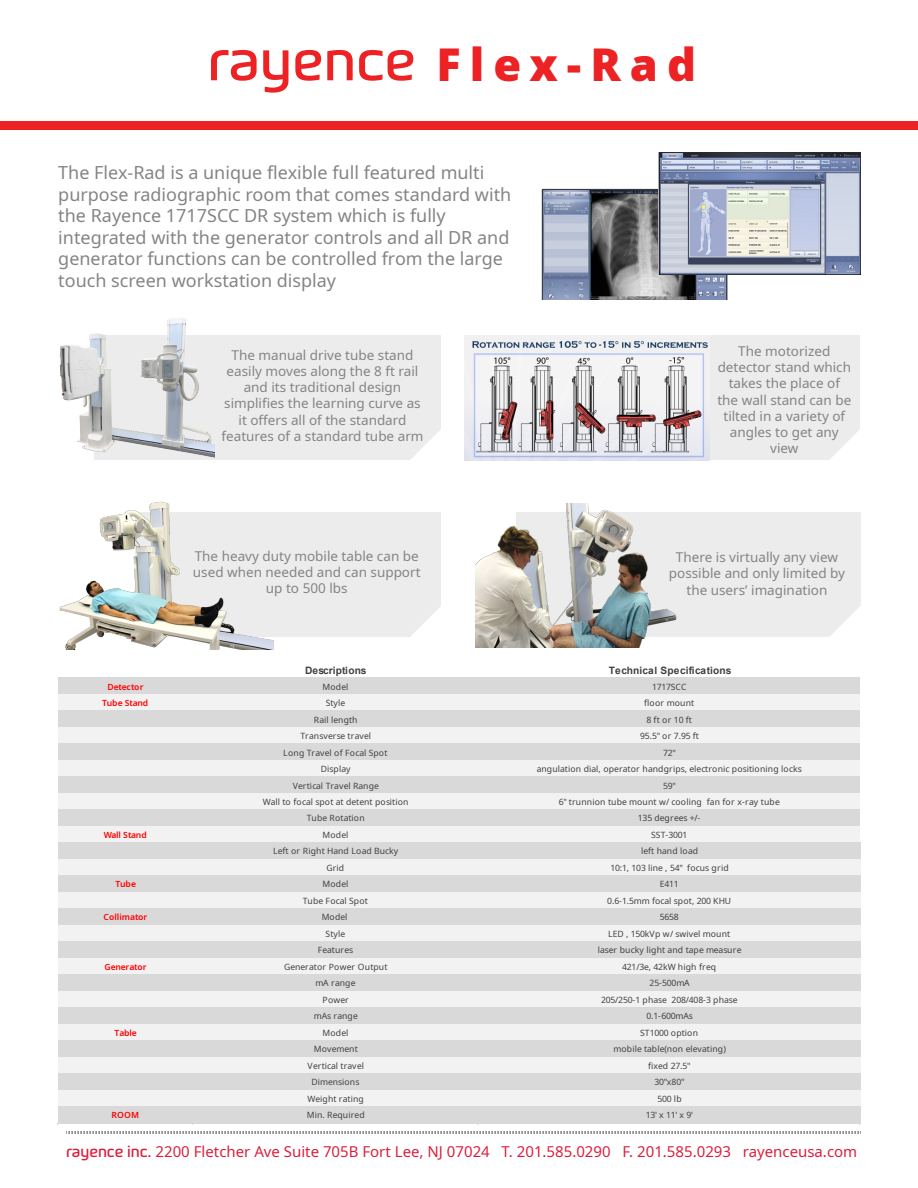
<style>
.page{position:relative;width:918px;height:1188px;background:#fff}
.page>*{position:absolute;margin:0;border:0;box-sizing:border-box;transform-origin:0 0}
.t1{font:900 45.15px "Noto Sans";letter-spacing:.2em;color:#ec2224}
.t2{font:18px/21.6px "Noto Sans";color:#848485}
.t3{font:15px "Noto Sans";color:#db1f3d}
.t4{font:13.5px/16.2px "Noto Sans";color:#848485;text-align:center}
.t5{font:700 10.2px "Arial";letter-spacing:.005em;color:#404040}
.t6{font:8.7px "Noto Sans";letter-spacing:.015em;color:#404040}
.t7{font:600 8.7px "Noto Sans";letter-spacing:-.015em;color:#f00}
.t8{font:8.7px "Noto Sans";letter-spacing:-.025em;color:#404040}
.t9{font:8.7px "Noto Sans";letter-spacing:-.005em;color:#404040}
.t10{font:8.7px "Noto Sans";letter-spacing:-.015em;color:#404040}
.t11{font:8.7px "Noto Sans";letter-spacing:-.02em;color:#404040}
.t12{font:600 8.7px "Noto Sans";letter-spacing:-.04em;color:#f00}
.t13{font:600 8.7px "Noto Sans";letter-spacing:-.035em;color:#f00}
.s1{font-family:"Vatech";font-weight:400;font-size:54.45px}
.s2{font-family:"Vatech"}
</style>
<div class="page">
<div style="left:516px;top:513px;width:344px;height:124px;background:#ececec"></div>
<div style="left:135px;top:513px;width:306px;height:124px;background:#ececec"></div>
<div style="left:476px;top:336px;width:384px;height:124px;background:#ececec"></div>
<div style="left:94px;top:336px;width:347px;height:124px;background:#ececec"></div>
<svg style="left:66px;top:1131px;width:795px;height:3px"></svg>
<img style="left:541px;top:189px;width:186px;height:111px">
<img style="left:592px;top:194px;width:102px;height:102px">
<img style="left:659px;top:152px;width:202px;height:122px">
<div style="left:0;top:122px;width:918px;height:8px;background:#ec2224"></div>
<svg style="left:411px;top:430px;width:30px;height:30px"></svg>
<svg style="left:830px;top:430px;width:30px;height:30px"></svg>
<svg style="left:411px;top:607px;width:30px;height:30px"></svg>
<svg style="left:830px;top:603px;width:31px;height:34px"></svg>
<img style="left:59px;top:318px;width:156px;height:140px">
<img style="left:465px;top:336px;width:245px;height:124px">
<img style="left:59px;top:501px;width:215px;height:148px">
<img style="left:476px;top:503px;width:216px;height:144px">
<div style="left:58px;top:678px;width:803px;height:17px;background:#d9d9d9"></div>
<div style="left:58px;top:694px;width:803px;height:18px;background:#f2f2f2"></div>
<div style="left:58px;top:711px;width:803px;height:17px;background:#d9d9d9"></div>
<div style="left:58px;top:727px;width:803px;height:18px;background:#f2f2f2"></div>
<div style="left:58px;top:744px;width:803px;height:17px;background:#d9d9d9"></div>
<div style="left:58px;top:760px;width:803px;height:18px;background:#f2f2f2"></div>
<div style="left:58px;top:777px;width:803px;height:17px;background:#d9d9d9"></div>
<div style="left:58px;top:793px;width:803px;height:17px;background:#f2f2f2"></div>
<div style="left:58px;top:810px;width:803px;height:17px;background:#d9d9d9"></div>
<div style="left:58px;top:826px;width:803px;height:17px;background:#f2f2f2"></div>
<svg style="left:860px;top:678px;width:1px;height:165px"></svg>
<div style="left:58px;top:843px;width:803px;height:17px;background:#d9d9d9"></div>
<div style="left:58px;top:859px;width:803px;height:17px;background:#f2f2f2"></div>
<div style="left:58px;top:876px;width:803px;height:17px;background:#d9d9d9"></div>
<div style="left:58px;top:892px;width:803px;height:17px;background:#f2f2f2"></div>
<div style="left:58px;top:909px;width:803px;height:17px;background:#d9d9d9"></div>
<div style="left:58px;top:925px;width:803px;height:17px;background:#f2f2f2"></div>
<div style="left:58px;top:942px;width:803px;height:17px;background:#d9d9d9"></div>
<div style="left:58px;top:958px;width:803px;height:17px;background:#f2f2f2"></div>
<div style="left:58px;top:975px;width:803px;height:17px;background:#d9d9d9"></div>
<div style="left:58px;top:991px;width:803px;height:17px;background:#f2f2f2"></div>
<div style="left:58px;top:1008px;width:803px;height:17px;background:#d9d9d9"></div>
<div style="left:58px;top:1024px;width:803px;height:17px;background:#f2f2f2"></div>
<div style="left:58px;top:1041px;width:803px;height:17px;background:#d9d9d9"></div>
<div style="left:58px;top:1057px;width:803px;height:17px;background:#f2f2f2"></div>
<div style="left:58px;top:1073px;width:803px;height:18px;background:#d9d9d9"></div>
<div style="left:58px;top:1090px;width:803px;height:17px;background:#f2f2f2"></div>
<div style="left:58px;top:1106px;width:803px;height:18px;background:#d9d9d9"></div>
<h1 class="t1" style="left:208px;top:30px;width:490px"><span class="s1">rayence</span> Flex-Rad</h1>
<p class="t2" style="left:58px;top:162px;width:455px">The Flex-Rad is a unique flexible full featured multi purpose radiographic room that comes standard with the Rayence 1717SCC DR system which is fully integrated with the generator controls and all DR and generator functions can be controlled from the large touch screen workstation display</p>
<h3 class="t4" style="left:222px;top:347px;width:204px">The manual drive tube stand easily moves along the 8 ft rail and its traditional design simplifies the learning curve as it offers all of the standard features of a standard tube arm</h3>
<h3 class="t4" style="left:193px;top:548px;width:229px">The heavy duty mobile table can be used when needed and can support up to 500 lbs</h3>
<h3 class="t4" style="left:717px;top:343px;width:135px">The motorized detector stand which takes the place of the wall stand can be tilted in a variety of angles to get any view</h3>
<h3 class="t4" style="left:669px;top:550px;width:178px">There is virtually any view possible and only limited by the users’ imagination</h3>
<p class="t5" style="left:305px;top:663px;width:63px">Descriptions</p>
<p class="t5" style="left:609px;top:663px;width:124px">Technical Specifications</p>
<p class="t13" style="left:108px;top:680px;width:37px">Detector</p>
<p class="t6" style="left:323px;top:680px;width:27px">Model</p>
<p class="t8" style="left:652px;top:680px;width:36px">1717SCC</p>
<p class="t7" style="left:102px;top:697px;width:48px">Tube Stand</p>
<p class="t6" style="left:326px;top:697px;width:21px">Style</p>
<p class="t6" style="left:644px;top:697px;width:52px">floor mount</p>
<p class="t6" style="left:314px;top:713px;width:45px">Rail length</p>
<p class="t6" style="left:647px;top:713px;width:47px">8ft or 10ft</p>
<p class="t9" style="left:301px;top:730px;width:72px">Transverse travel</p>
<p class="t6" style="left:640px;top:730px;width:60px">95.5" or 7.95 ft</p>
<p class="t6" style="left:283px;top:746px;width:106px">Long Travel of Focal Spot</p>
<p class="t6" style="left:663px;top:746px;width:14px">72"</p>
<p class="t6" style="left:321px;top:763px;width:31px">Display</p>
<p class="t6" style="left:537px;top:763px;width:267px">angulation dial, operator handgrips, electronic positioning locks</p>
<p class="t6" style="left:293px;top:779px;width:88px">Vertical Travel Range</p>
<p class="t6" style="left:663px;top:779px;width:14px">59"</p>
<p class="t6" style="left:263px;top:796px;width:147px">Wall to focal spot at detent position</p>
<p class="t6" style="left:559px;top:796px;width:223px">6" trunnion tube mount w/ cooling fan for x-ray tube</p>
<p class="t6" style="left:307px;top:812px;width:59px">Tube Rotation</p>
<p class="t11" style="left:638px;top:812px;width:64px">135 degrees +/-</p>
<p class="t12" style="left:104px;top:829px;width:45px">Wall Stand</p>
<p class="t6" style="left:323px;top:829px;width:27px">Model</p>
<p class="t6" style="left:651px;top:829px;width:38px">SST-3001</p>
<p class="t6" style="left:273px;top:845px;width:127px">Left or Right Hand Load Bucky</p>
<p class="t6" style="left:641px;top:845px;width:59px">left hand load</p>
<p class="t6" style="left:326px;top:862px;width:19px">Grid</p>
<p class="t6" style="left:610px;top:862px;width:120px">10:1, 103 line , 54" focus grid</p>
<p class="t7" style="left:115px;top:878px;width:22px">Tube</p>
<p class="t6" style="left:323px;top:878px;width:27px">Model</p>
<p class="t6" style="left:660px;top:878px;width:21px">E411</p>
<p class="t6" style="left:303px;top:895px;width:67px">Tube Focal Spot</p>
<p class="t10" style="left:607px;top:895px;width:125px">0.6-1.5mm focal spot, 200 KHU</p>
<p class="t7" style="left:104px;top:911px;width:45px">Collimator</p>
<p class="t6" style="left:322px;top:911px;width:27px">Model</p>
<p class="t6" style="left:660px;top:911px;width:21px">5658</p>
<p class="t6" style="left:326px;top:928px;width:21px">Style</p>
<p class="t6" style="left:608px;top:928px;width:124px">LED , 150kVp w/ swivel mount</p>
<p class="t6" style="left:318px;top:944px;width:37px">Features</p>
<p class="t6" style="left:598px;top:944px;width:145px">laser bucky light and tape measure</p>
<p class="t7" style="left:104px;top:961px;width:44px">Generator</p>
<p class="t6" style="left:284px;top:961px;width:105px">Generator Power Output</p>
<p class="t9" style="left:622px;top:961px;width:95px">421/3e, 42kW high freq</p>
<p class="t6" style="left:315px;top:977px;width:42px">mA range</p>
<p class="t6" style="left:650px;top:977px;width:42px">25-500mA</p>
<p class="t6" style="left:323px;top:994px;width:28px">Power</p>
<p class="t8" style="left:601px;top:994px;width:138px">205/250-1 phase 208/408-3 phase</p>
<p class="t6" style="left:314px;top:1010px;width:46px">mAs range</p>
<p class="t6" style="left:647px;top:1010px;width:48px">0.1-600mAs</p>
<p class="t7" style="left:115px;top:1027px;width:24px">Table</p>
<p class="t6" style="left:323px;top:1027px;width:27px">Model</p>
<p class="t6" style="left:640px;top:1027px;width:59px">ST1000 option</p>
<p class="t6" style="left:314px;top:1043px;width:45px">Movement</p>
<p class="t6" style="left:614px;top:1043px;width:114px">mobile table(non elevating)</p>
<p class="t6" style="left:308px;top:1060px;width:58px">Vertical travel</p>
<p class="t6" style="left:648px;top:1060px;width:44px">fixed 27.5"</p>
<p class="t6" style="left:312px;top:1076px;width:50px">Dimensions</p>
<p class="t6" style="left:654px;top:1076px;width:32px">30"x80"</p>
<p class="t6" style="left:308px;top:1092px;width:58px">Weight rating</p>
<p class="t6" style="left:658px;top:1092px;width:26px">500 lb</p>
<p class="t7" style="left:112px;top:1109px;width:29px">ROOM</p>
<p class="t6" style="left:307px;top:1109px;width:59px">Min. Required</p>
<p class="t6" style="left:646px;top:1109px;width:49px">13' x 11' x 9'</p>
<h3 class="t3" style="left:66px;top:1141px;width:793px"><span class="s2">rayence inc.</span> 2200 Fletcher Ave Suite 705B Fort Lee, NJ 07024 T. 201.585.0290 F. 201.585.0293 rayenceusa.com</h3>
</div>
